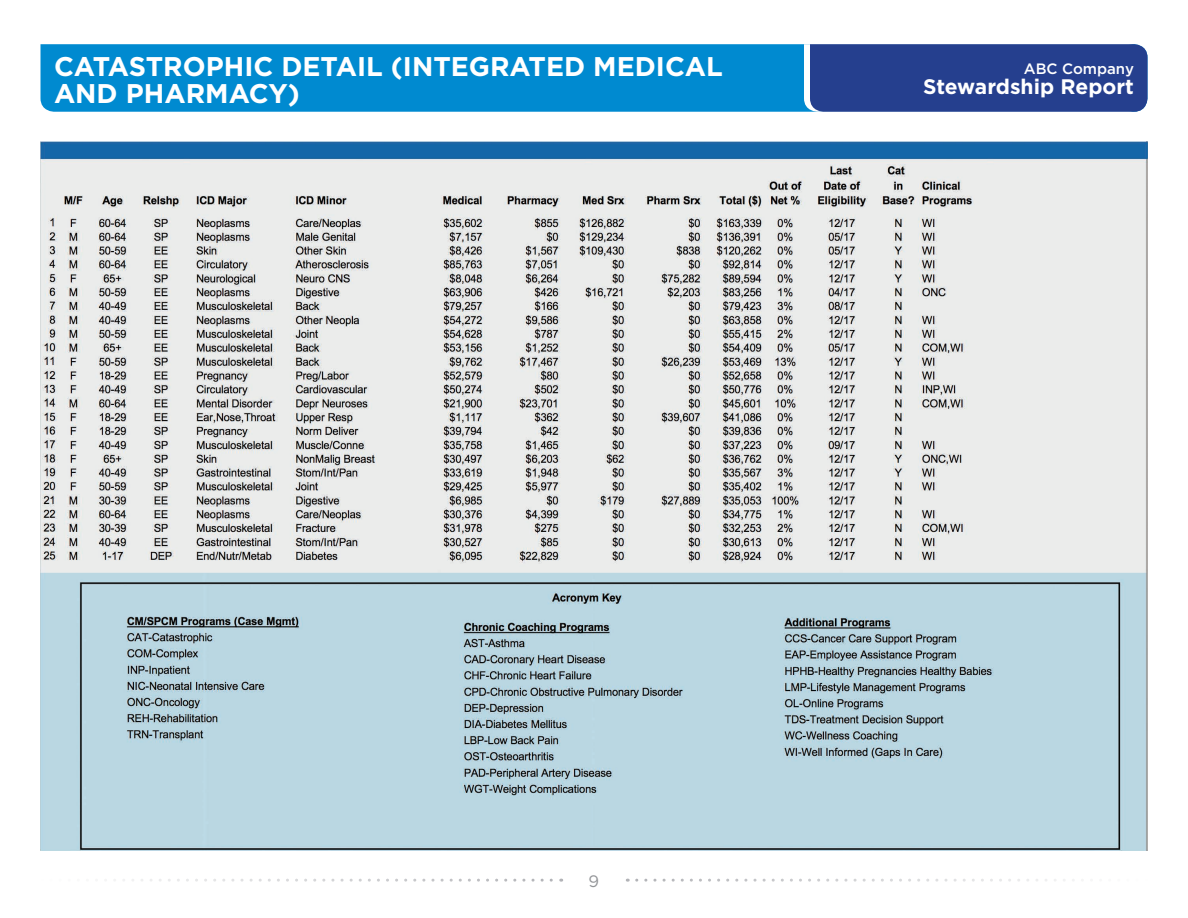
<style>
.page{position:relative;width:1188px;height:918px;background:#fff}
.page>*{position:absolute;margin:0;border:0;box-sizing:border-box;transform-origin:0 0}
.t1{font:700 27px/27px "Gotham";color:#fff}
.t2{font:700 21px "Gotham";color:#fff}
.t3{font:16.5px "Gotham";color:#939598}
.t4{font:500 15px "Gotham";color:#fff}
</style>
<div class="page">
<div style="left:40px;top:44px;width:764px;height:68px;background:#008ad0"></div>
<div style="left:804px;top:44px;width:344px;height:68px;background:#253f8e"></div>
<svg style="left:114px;top:879px;width:448px;height:3px"></svg>
<svg style="left:627px;top:879px;width:447px;height:3px"></svg>
<img style="left:41px;top:141px;width:1106px;height:709px">
<p class="t1" style="left:54px;top:52px;width:670px">CATASTROPHIC DETAIL (INTEGRATED MEDICAL<br>AND PHARMACY)</p>
<p class="t4" style="left:1024px;top:61px;width:112px">ABC Company</p>
<p class="t2" style="left:923px;top:74px;width:212px">Stewardship Report</p>
<p class="t3" style="left:589px;top:872px;width:12px">9</p>
</div>
